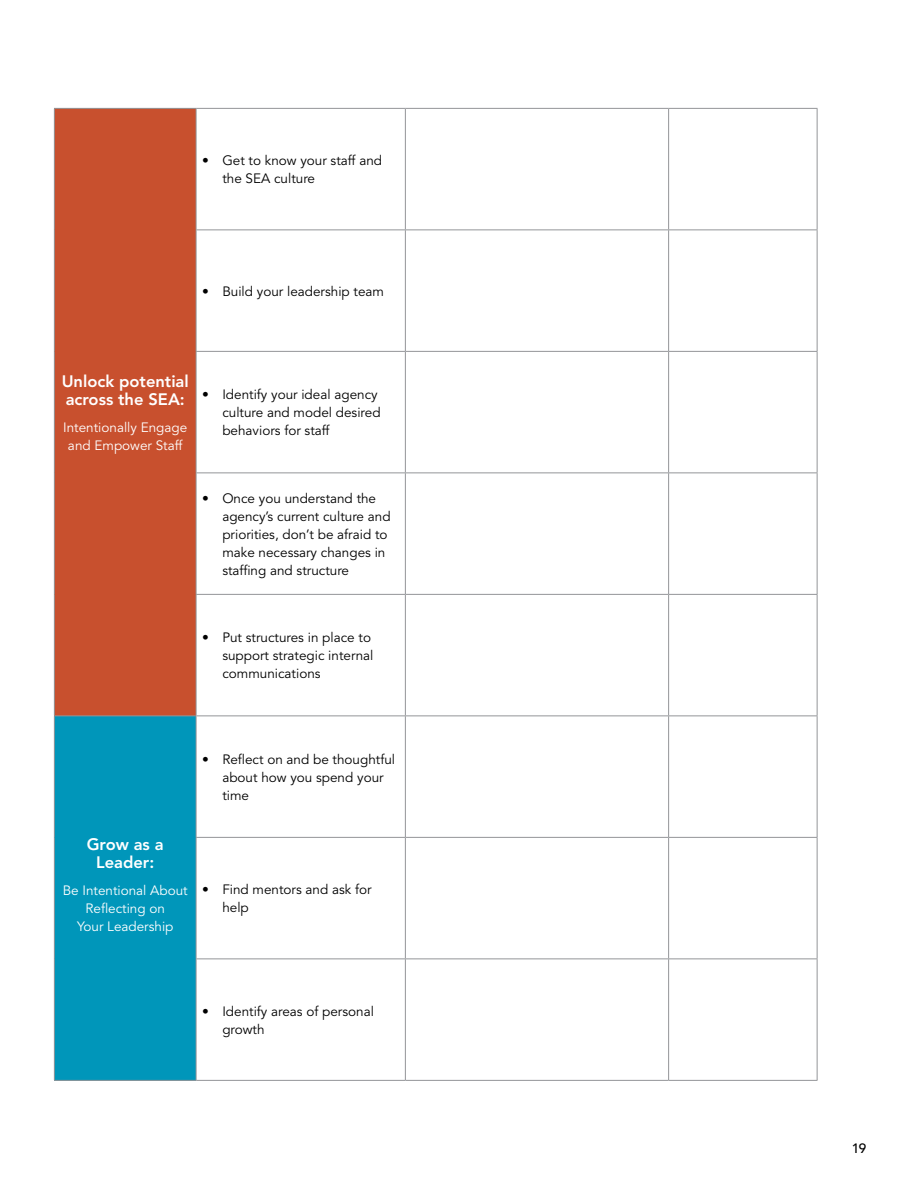
<style>
.page{position:relative;width:918px;height:1188px;background:#fff}
.page>*{position:absolute;margin:0;border:0;box-sizing:border-box;transform-origin:0 0}
.t1{font:800 16.5px/18px "Avenir LT Std";color:#fff}
.t2{font:13.5px/18px "Avenir LT Std";color:#000}
.t3{font:13.5px/18px "Avenir LT Std";color:#fff;text-align:center}
.t4{font:500 13.5px "Avenir LT Std";color:#000}
</style>
<div class="page">
<div style="left:54px;top:108px;width:142px;height:608px;background:#c8502e"></div>
<div style="left:54px;top:716px;width:142px;height:364px;background:#0096ba"></div>
<hr style="left:54px;top:108px;width:142px;height:1px;background:#939598">
<hr style="left:196px;top:108px;width:209px;height:1px;background:#939598">
<hr style="left:196px;top:109px;width:1px;height:121px;background:#939598">
<hr style="left:405px;top:108px;width:264px;height:1px;background:#939598">
<hr style="left:405px;top:109px;width:1px;height:121px;background:#939598">
<hr style="left:669px;top:108px;width:149px;height:1px;background:#939598">
<hr style="left:668px;top:109px;width:1px;height:121px;background:#939598">
<hr style="left:196px;top:230px;width:209px;height:1px;background:#939598">
<hr style="left:196px;top:230px;width:1px;height:121px;background:#939598">
<hr style="left:405px;top:230px;width:264px;height:1px;background:#939598">
<hr style="left:405px;top:230px;width:1px;height:121px;background:#939598">
<hr style="left:669px;top:230px;width:149px;height:1px;background:#939598">
<hr style="left:668px;top:230px;width:1px;height:121px;background:#939598">
<hr style="left:196px;top:351px;width:209px;height:1px;background:#939598">
<hr style="left:196px;top:352px;width:1px;height:120px;background:#939598">
<hr style="left:405px;top:351px;width:264px;height:1px;background:#939598">
<hr style="left:405px;top:352px;width:1px;height:120px;background:#939598">
<hr style="left:669px;top:351px;width:149px;height:1px;background:#939598">
<hr style="left:668px;top:352px;width:1px;height:120px;background:#939598">
<hr style="left:196px;top:472px;width:209px;height:1px;background:#939598">
<hr style="left:196px;top:473px;width:1px;height:121px;background:#939598">
<hr style="left:405px;top:472px;width:264px;height:1px;background:#939598">
<hr style="left:405px;top:473px;width:1px;height:121px;background:#939598">
<hr style="left:669px;top:472px;width:149px;height:1px;background:#939598">
<hr style="left:668px;top:473px;width:1px;height:121px;background:#939598">
<hr style="left:196px;top:594px;width:209px;height:1px;background:#939598">
<hr style="left:196px;top:595px;width:1px;height:121px;background:#939598">
<hr style="left:405px;top:594px;width:264px;height:1px;background:#939598">
<hr style="left:405px;top:595px;width:1px;height:121px;background:#939598">
<hr style="left:669px;top:594px;width:149px;height:1px;background:#939598">
<hr style="left:668px;top:595px;width:1px;height:121px;background:#939598">
<hr style="left:54px;top:716px;width:142px;height:1px;background:#939598">
<hr style="left:196px;top:716px;width:209px;height:1px;background:#939598">
<hr style="left:196px;top:716px;width:1px;height:121px;background:#939598">
<hr style="left:405px;top:716px;width:264px;height:1px;background:#939598">
<hr style="left:405px;top:716px;width:1px;height:121px;background:#939598">
<hr style="left:669px;top:716px;width:149px;height:1px;background:#939598">
<hr style="left:668px;top:716px;width:1px;height:121px;background:#939598">
<hr style="left:196px;top:837px;width:209px;height:1px;background:#939598">
<hr style="left:196px;top:838px;width:1px;height:120px;background:#939598">
<hr style="left:405px;top:837px;width:264px;height:1px;background:#939598">
<hr style="left:405px;top:838px;width:1px;height:120px;background:#939598">
<hr style="left:669px;top:837px;width:149px;height:1px;background:#939598">
<hr style="left:668px;top:838px;width:1px;height:120px;background:#939598">
<hr style="left:196px;top:958px;width:209px;height:1px;background:#939598">
<hr style="left:196px;top:959px;width:1px;height:121px;background:#939598">
<hr style="left:405px;top:958px;width:264px;height:1px;background:#939598">
<hr style="left:405px;top:959px;width:1px;height:121px;background:#939598">
<hr style="left:669px;top:958px;width:149px;height:1px;background:#939598">
<hr style="left:668px;top:959px;width:1px;height:121px;background:#939598">
<hr style="left:54px;top:109px;width:1px;height:121px;background:#939598">
<hr style="left:817px;top:109px;width:1px;height:121px;background:#939598">
<hr style="left:54px;top:230px;width:1px;height:121px;background:#939598">
<hr style="left:817px;top:230px;width:1px;height:121px;background:#939598">
<hr style="left:54px;top:351px;width:1px;height:122px;background:#939598">
<hr style="left:817px;top:352px;width:1px;height:120px;background:#939598">
<hr style="left:54px;top:473px;width:1px;height:121px;background:#939598">
<hr style="left:817px;top:473px;width:1px;height:121px;background:#939598">
<hr style="left:54px;top:594px;width:1px;height:122px;background:#939598">
<hr style="left:817px;top:595px;width:1px;height:121px;background:#939598">
<hr style="left:54px;top:716px;width:1px;height:121px;background:#939598">
<hr style="left:817px;top:716px;width:1px;height:121px;background:#939598">
<hr style="left:54px;top:837px;width:1px;height:122px;background:#939598">
<hr style="left:817px;top:838px;width:1px;height:120px;background:#939598">
<hr style="left:54px;top:959px;width:1px;height:121px;background:#939598">
<hr style="left:817px;top:959px;width:1px;height:121px;background:#939598">
<hr style="left:54px;top:1080px;width:142px;height:1px;background:#939598">
<hr style="left:196px;top:1080px;width:209px;height:1px;background:#939598">
<hr style="left:405px;top:1080px;width:264px;height:1px;background:#939598">
<hr style="left:669px;top:1080px;width:149px;height:1px;background:#939598">
<p class="t2" style="left:222px;top:152px;width:161px;text-indent:-20px">• Get to know your staff and the SEA culture</p>
<p class="t2" style="left:202px;top:282px;width:183px">• Build your leadership team</p>
<p class="t1" style="left:62px;top:372px;width:129px">Unlock potential across the SEA:</p>
<p class="t3" style="left:63px;top:419px;width:126px">Intentionally Engage and Empower Staff</p>
<p class="t2" style="left:222px;top:386px;width:160px;text-indent:-20px">• Identify your ideal agency culture and model desired behaviors for staff</p>
<p class="t2" style="left:222px;top:489px;width:170px;text-indent:-20px">• Once you understand the agency’s current culture and priorities, don’t be afraid to make necessary changes in staffing and structure</p>
<p class="t2" style="left:222px;top:629px;width:153px;text-indent:-20px">• Put structures in place to support strategic internal communications</p>
<p class="t1" style="left:87px;top:836px;width:78px;text-align:center">Grow as a<br>Leader:</p>
<p class="t3" style="left:63px;top:882px;width:127px">Be Intentional About<br>Reflecting on<br>Your Leadership</p>
<p class="t2" style="left:222px;top:750px;width:174px;text-indent:-20px">• Reflect on and be thoughtful about how you spend your time</p>
<p class="t2" style="left:222px;top:881px;width:151px;text-indent:-20px">• Find mentors and ask for help</p>
<p class="t2" style="left:222px;top:1002px;width:153px;text-indent:-20px">• Identify areas of personal growth</p>
<p class="t4" style="left:852px;top:1141px;width:16px">19</p>
</div>
